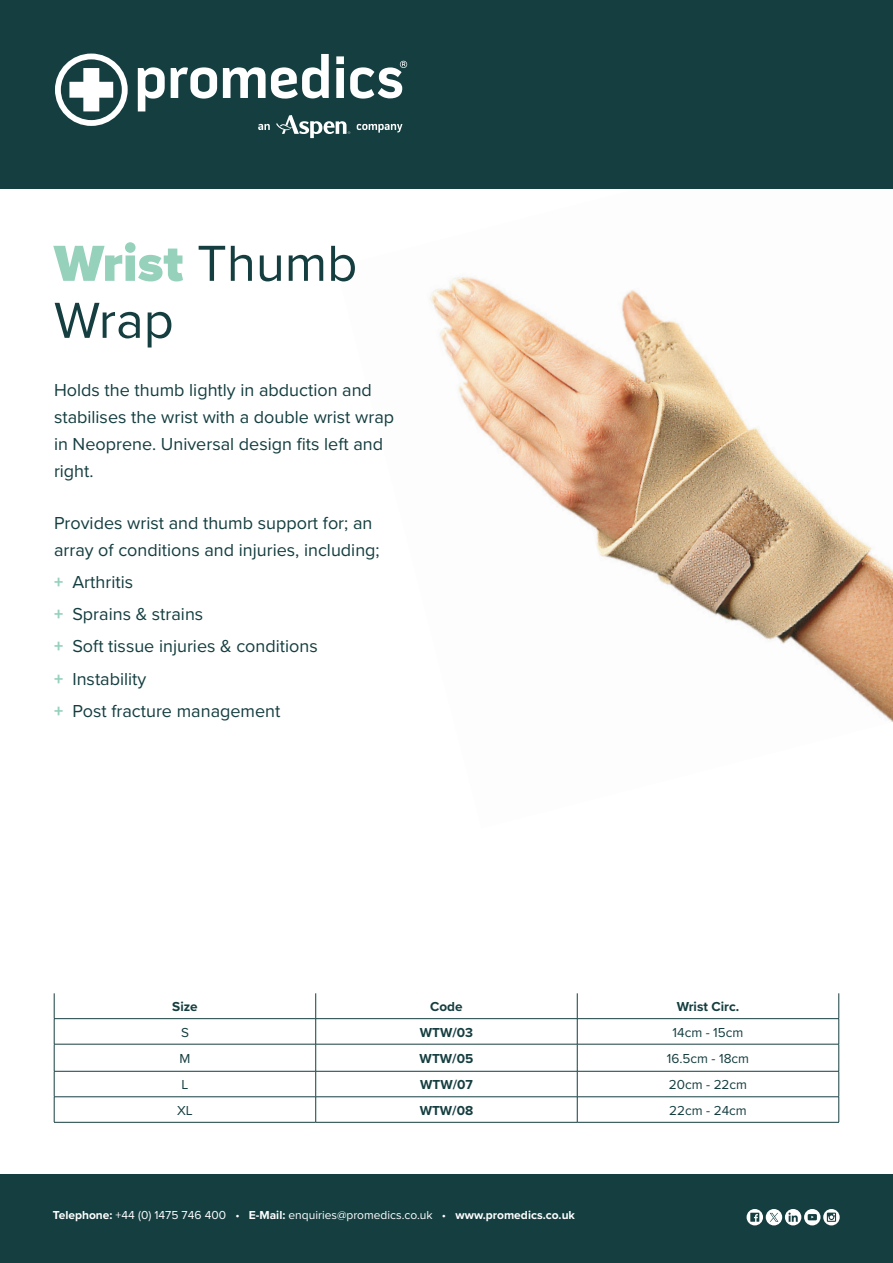
<style>
.page{position:relative;width:893px;height:1263px;background:#fff}
.page>*{position:absolute;margin:0;border:0;box-sizing:border-box;transform-origin:0 0}
.product_Name{font:900 52.5px "Proxima Nova";color:#96d2bb}
.product_Name-2{font:52.5px "Proxima Nova";color:#153e40}
.body_text{font:18px/27px "Proxima Nova";color:#153e40}
.body_text-2{font:13.5px "Proxima Nova";color:#153e40}
.body_text-3{font:700 13.5px "Proxima Nova";color:#153e40}
.product_Name-3{font:12px "Proxima Nova";color:#fff}
.s1{font-weight:400;color:#153e40}
.s2{font-family:"Proxima Nova Extrabld";color:#96d2bb}
.s3{font-weight:700}
</style>
<div class="page">
<img style="left:336px;top:188px;width:557px;height:534px">
<div style="left:1px;top:0;width:892px;height:188px;background:#153e40"></div>
<svg style="left:336px;top:56px;width:8px;height:42px"></svg>
<svg style="left:138px;top:67px;width:27px;height:44px"></svg>
<svg style="left:171px;top:67px;width:46px;height:32px"></svg>
<svg style="left:55px;top:54px;width:73px;height:72px"></svg>
<svg style="left:223px;top:54px;width:106px;height:45px"></svg>
<svg style="left:350px;top:61px;width:57px;height:38px"></svg>
<svg style="left:276px;top:115px;width:74px;height:23px"></svg>
<svg style="left:258px;top:124px;width:12px;height:6px"></svg>
<svg style="left:357px;top:124px;width:45px;height:9px"></svg>
<div style="left:0;top:1174px;width:893px;height:89px;background:#153e40"></div>
<svg style="left:804px;top:1209px;width:16px;height:16px"></svg>
<svg style="left:808px;top:1214px;width:9px;height:6px"></svg>
<div style="left:766px;top:1209px;width:16px;height:16px;background:#fff;border-radius:50%"></div>
<div style="left:785px;top:1209px;width:16px;height:16px;background:#fff;border-radius:50%"></div>
<svg style="left:788px;top:1212px;width:10px;height:10px"></svg>
<svg style="left:823px;top:1209px;width:17px;height:16px"></svg>
<svg style="left:827px;top:1212px;width:9px;height:10px"></svg>
<svg style="left:747px;top:1209px;width:16px;height:16px"></svg>
<svg style="left:750px;top:1213px;width:9px;height:9px"></svg>
<svg style="left:770px;top:1213px;width:8px;height:9px"></svg>
<svg style="left:55px;top:993px;width:783px;height:129px"></svg>
<hr style="left:316px;top:1018px;width:261px;height:1px;background:#153e40">
<hr style="left:316px;top:1044px;width:261px;height:1px;background:#153e40">
<hr style="left:316px;top:1071px;width:261px;height:1px;background:#153e40">
<svg style="left:54px;top:993px;width:1px;height:129px"></svg>
<hr style="left:316px;top:1096px;width:261px;height:1px;background:#153e40">
<svg style="left:577px;top:993px;width:1px;height:129px"></svg>
<hr style="left:316px;top:1122px;width:261px;height:1px;background:#153e40">
<hr style="left:54px;top:1018px;width:262px;height:1px;background:#153e40">
<hr style="left:577px;top:1018px;width:262px;height:1px;background:#153e40">
<hr style="left:54px;top:1044px;width:262px;height:1px;background:#153e40">
<hr style="left:577px;top:1044px;width:262px;height:1px;background:#153e40">
<hr style="left:54px;top:1071px;width:262px;height:1px;background:#153e40">
<hr style="left:577px;top:1071px;width:262px;height:1px;background:#153e40">
<hr style="left:54px;top:1096px;width:262px;height:1px;background:#153e40">
<svg style="left:315px;top:993px;width:1px;height:129px"></svg>
<hr style="left:577px;top:1096px;width:262px;height:1px;background:#153e40">
<svg style="left:838px;top:993px;width:1px;height:129px"></svg>
<hr style="left:54px;top:1122px;width:262px;height:1px;background:#153e40">
<hr style="left:577px;top:1122px;width:262px;height:1px;background:#153e40">
<p class="product_Name" style="left:54px;top:224px;width:305px">Wrist <span class="s1">Thumb</span></p>
<p class="product_Name-2" style="left:54px;top:281px;width:121px">Wrap</p>
<p class="body_text" style="left:54px;top:376px;width:342px">Holds the thumb lightly in abduction and stabilises the wrist with a double wrist wrap in Neoprene. Universal design fits left and right.</p>
<p class="body_text" style="left:54px;top:508px;width:327px">Provides wrist and thumb support for; an array of conditions and injuries, including;</p>
<p class="body_text" style="left:54px;top:568px;width:81px"><span class="s2">+</span> Arthritis</p>
<p class="body_text" style="left:54px;top:600px;width:151px"><span class="s2">+</span> Sprains &amp; strains</p>
<p class="body_text" style="left:54px;top:632px;width:265px"><span class="s2">+</span> Soft tissue injuries &amp; conditions</p>
<p class="body_text" style="left:54px;top:664px;width:94px"><span class="s2">+</span> Instability</p>
<p class="body_text" style="left:54px;top:697px;width:228px"><span class="s2">+</span> Post fracture management</p>
<p class="body_text-3" style="left:172px;top:997px;width:27px">Size</p>
<p class="body_text-3" style="left:430px;top:997px;width:34px">Code</p>
<p class="body_text-3" style="left:677px;top:997px;width:64px">Wrist Circ.</p>
<p class="body_text-2" style="left:181px;top:1022px;width:9px">S</p>
<p class="body_text-3" style="left:420px;top:1022px;width:55px">WTW/03</p>
<p class="body_text-2" style="left:673px;top:1022px;width:72px">14cm - 15cm</p>
<p class="body_text-2" style="left:179px;top:1048px;width:12px">M</p>
<p class="body_text-3" style="left:420px;top:1048px;width:55px">WTW/05</p>
<p class="body_text-2" style="left:667px;top:1048px;width:84px">16.5cm - 18cm</p>
<p class="body_text-2" style="left:182px;top:1075px;width:8px">L</p>
<p class="body_text-3" style="left:420px;top:1075px;width:54px">WTW/07</p>
<p class="body_text-2" style="left:669px;top:1075px;width:80px">20cm - 22cm</p>
<p class="body_text-2" style="left:177px;top:1100px;width:17px">XL</p>
<p class="body_text-3" style="left:420px;top:1100px;width:55px">WTW/08</p>
<p class="body_text-2" style="left:669px;top:1100px;width:79px">22cm - 24cm</p>
<p class="product_Name-3" style="left:53px;top:1206px;width:524px"><span class="s3">Telephone:</span> +44 (0) 1475 746 400 • <span class="s3">E-Mail:</span> enquiries@promedics.co.uk • <span class="s3">www.promedics.co.uk</span></p>
</div>
